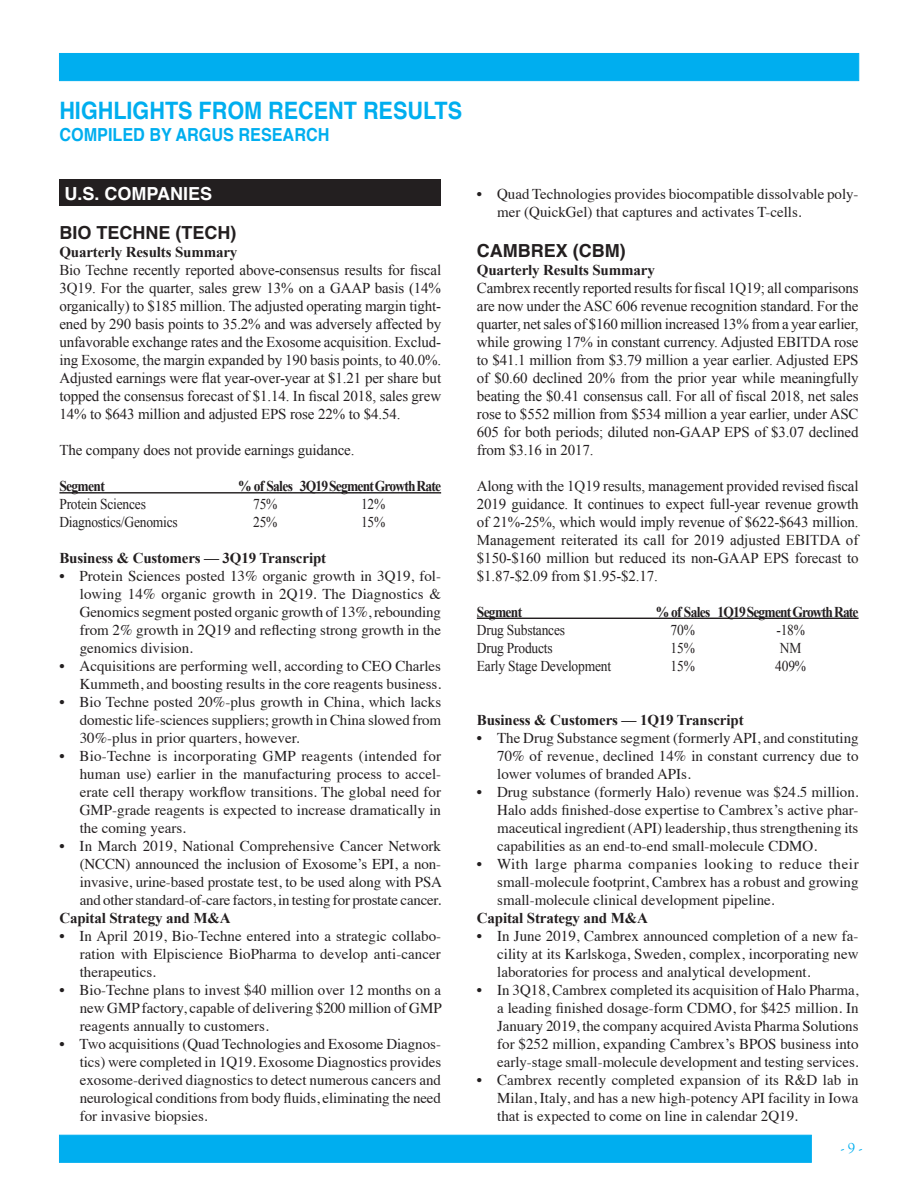
<style>
.page{position:relative;width:918px;height:1188px;background:#fff}
.page>*{position:absolute;margin:0;border:0;box-sizing:border-box;transform-origin:0 0}
.t1{font:700 24px "Helvetica";color:#00aeef;scale:.9 1}
.BPOS_Highlights_Co_H{font:700 18px "Helvetica";color:#231f20}
.t2{font:700 18px "Helvetica";color:#00aeef;scale:.9 1}
.BPOS_Highlights_US_F{font:700 18px "Helvetica";color:#fff}
.t3{font:15px/18px "Times";color:#231f20;text-align:justify}
.BPOS_Highlights_Body{font:15px/18px "Times New Roman";letter-spacing:-.01em;color:#231f20;text-align:justify}
.BPOS_Hightlights_Sub{font:700 15px "Times New Roman";letter-spacing:-.01em;color:#231f20}
.BPOS_Highlights_Tabl{font:15px "Times New Roman";letter-spacing:-.015em;color:#231f20;scale:.9 1}
.BPOS_Highlights_Tabl-2{font:700 15px "Times New Roman";letter-spacing:-.06em;color:#231f20;scale:.9 1}
.t4{font:15px "Goudy Old Sty";color:#00aeef}
</style>
<div class="page">
<div style="left:59px;top:1135px;width:753px;height:28px;background:#00aeef;border:1px solid #00aeef"></div>
<div style="left:59px;top:53px;width:800px;height:28px;background:#00aeef;border:1px solid #00aeef"></div>
<div style="left:59px;top:179px;width:382px;height:27px;background:#231f20"></div>
<hr style="left:59px;top:492px;width:382px;height:2px;background:#231f20">
<hr style="left:477px;top:618px;width:382px;height:1px;background:#231f20">
<p class="t1" style="left:59px;top:91px;width:449px">HIGHLIGHTS FROM RECENT RESULTS</p>
<p class="t2" style="left:59px;top:120px;width:302px">COMPILED BY ARGUS RESEARCH</p>
<p class="BPOS_Highlights_US_F" style="left:64px;top:179px;width:149px">U.S. COMPANIES</p>
<p class="BPOS_Highlights_Co_H" style="left:59px;top:218px;width:178px">BIO TECHNE (TECH)</p>
<p class="BPOS_Hightlights_Sub" style="left:59px;top:242px;width:180px">Quarterly Results Summary</p>
<p class="BPOS_Highlights_Body" style="left:59px;top:261px;width:383px">Bio Techne recently reported above-consensus results for fiscal 3Q19. For the quarter, sales grew 13% on a GAAP basis (14% organically) to $185 million. The adjusted operating margin tight&shy;ened by 290 basis points to 35.2% and was adversely affected by unfavorable exchange rates and the Exosome acquisition. Exclud&shy;ing Exosome, the margin expanded by 190 basis points, to 40.0%.<br>Adjusted earnings were flat year-over-year at $1.21 per share but topped the consensus forecast of $1.14. In fiscal 2018, sales grew 14% to $643 million and adjusted EPS rose 22% to $4.54.</p>
<p class="BPOS_Highlights_Body" style="left:59px;top:441px;width:297px">The company does not provide earnings guidance.</p>
<p class="BPOS_Highlights_Tabl-2" style="left:59px;top:476px;width:52px">Segment</p>
<p class="BPOS_Highlights_Tabl-2" style="left:238px;top:476px;width:227px">% of Sales 3Q19 Segment Growth Rate</p>
<p class="BPOS_Highlights_Tabl" style="left:59px;top:494px;width:98px">Protein Sciences</p>
<p class="BPOS_Highlights_Tabl" style="left:253px;top:494px;width:29px">75%</p>
<p class="BPOS_Highlights_Tabl" style="left:361px;top:494px;width:29px">12%</p>
<p class="BPOS_Highlights_Tabl" style="left:59px;top:512px;width:133px">Diagnostics/Genomics</p>
<p class="BPOS_Highlights_Tabl" style="left:253px;top:512px;width:29px">25%</p>
<p class="BPOS_Highlights_Tabl" style="left:361px;top:512px;width:29px">15%</p>
<p class="BPOS_Hightlights_Sub" style="left:59px;top:548px;width:268px">Business &amp; Customers — 3Q19 Transcript</p>
<p class="t3" style="left:80px;top:566px;width:363px;text-indent:-20px">• Protein Sciences posted 13% organic growth in 3Q19, fol&shy;lowing 14% organic growth in 2Q19. The Diagnostics &amp; Genomics segment posted organic growth of 13%, rebounding from 2% growth in 2Q19 and reflecting strong growth in the genomics division.</p>
<p class="t3" style="left:59px;top:656px;width:383px;text-align:right">• Acquisitions are performing well, according to CEO Charles<br>Kummeth, and boosting results in the core reagents business.</p>
<p class="t3" style="left:80px;top:692px;width:363px;text-indent:-20px">• Bio Techne posted 20%-plus growth in China, which lacks domestic life-sciences suppliers; growth in China slowed from 30%-plus in prior quarters, however.</p>
<p class="t3" style="left:80px;top:746px;width:363px;text-indent:-20px">• Bio-Techne is incorporating GMP reagents (intended for human use) earlier in the manufacturing process to accel&shy;erate cell therapy workflow transitions. The global need for GMP-grade reagents is expected to increase dramatically in the coming years.</p>
<p class="t3" style="left:80px;top:836px;width:364px;text-indent:-20px">• In March 2019, National Comprehensive Cancer Network (NCCN) announced the inclusion of Exosome’s EPI, a non&shy;invasive, urine-based prostate test, to be used along with PSA and other standard-of-care factors, in testing for prostate cancer.</p>
<p class="BPOS_Hightlights_Sub" style="left:59px;top:908px;width:173px">Capital Strategy and M&amp;A</p>
<p class="t3" style="left:80px;top:926px;width:363px;text-indent:-20px">• In April 2019, Bio-Techne entered into a strategic collabo&shy;ration with Elpiscience BioPharma to develop anti-cancer therapeutics.</p>
<p class="t3" style="left:80px;top:980px;width:364px;text-indent:-20px">• Bio-Techne plans to invest $40 million over 12 months on a new GMP factory, capable of delivering $200 million of GMP reagents annually to customers.</p>
<p class="t3" style="left:80px;top:1034px;width:363px;text-indent:-20px">• Two acquisitions (Quad Technologies and Exosome Diagnos&shy;tics) were completed in 1Q19. Exosome Diagnostics provides exosome-derived diagnostics to detect numerous cancers and neurological conditions from body fluids, eliminating the need for invasive biopsies.</p>
<p class="t3" style="left:497px;top:184px;width:363px;text-indent:-20px">• Quad Technologies provides biocompatible dissolvable poly&shy;mer (QuickGel) that captures and activates T-cells.</p>
<p class="BPOS_Highlights_Co_H" style="left:477px;top:236px;width:150px">CAMBREX (CBM)</p>
<p class="BPOS_Hightlights_Sub" style="left:477px;top:259px;width:180px">Quarterly Results Summary</p>
<p class="BPOS_Highlights_Body" style="left:477px;top:278px;width:383px">Cambrex recently reported results for fiscal 1Q19; all comparisons are now under the ASC 606 revenue recognition standard. For the quarter, net sales of $160 million increased 13% from a year earlier, while growing 17% in constant currency. Adjusted EBITDA rose to $41.1 million from $3.79 million a year earlier. Adjusted EPS of $0.60 declined 20% from the prior year while meaningfully beating the $0.41 consensus call. For all of fiscal 2018, net sales rose to $552 million from $534 million a year earlier, under ASC 605 for both periods; diluted non-GAAP EPS of $3.07 declined from $3.16 in 2017.</p>
<p class="BPOS_Highlights_Body" style="left:477px;top:476px;width:383px">Along with the 1Q19 results, management provided revised fiscal 2019 guidance. It continues to expect full-year revenue growth of 21%-25%, which would imply revenue of $622-$643 million.<br>Management reiterated its call for 2019 adjusted EBITDA of $150-$160 million but reduced its non-GAAP EPS forecast to $1.87-$2.09 from $1.95-$2.17.</p>
<p class="BPOS_Highlights_Tabl-2" style="left:477px;top:601px;width:52px">Segment</p>
<p class="BPOS_Highlights_Tabl-2" style="left:656px;top:601px;width:227px">% of Sales 1Q19 Segment Growth Rate</p>
<p class="BPOS_Highlights_Tabl" style="left:477px;top:620px;width:100px">Drug Substances</p>
<p class="BPOS_Highlights_Tabl" style="left:671px;top:620px;width:29px">70%</p>
<p class="BPOS_Highlights_Tabl" style="left:776px;top:620px;width:33px">-18%</p>
<p class="BPOS_Highlights_Tabl" style="left:477px;top:638px;width:86px">Drug Products</p>
<p class="BPOS_Highlights_Tabl" style="left:671px;top:638px;width:29px">15%</p>
<p class="BPOS_Highlights_Tabl" style="left:780px;top:638px;width:25px">NM</p>
<p class="BPOS_Highlights_Tabl" style="left:477px;top:656px;width:151px">Early Stage Development</p>
<p class="BPOS_Highlights_Tabl" style="left:671px;top:656px;width:29px">15%</p>
<p class="BPOS_Highlights_Tabl" style="left:775px;top:656px;width:36px">409%</p>
<p class="BPOS_Hightlights_Sub" style="left:477px;top:709px;width:268px">Business &amp; Customers — 1Q19 Transcript</p>
<p class="t3" style="left:497px;top:727px;width:363px;text-indent:-20px">• The Drug Substance segment (formerly API, and constituting 70% of revenue, declined 14% in constant currency due to lower volumes of branded APIs.</p>
<p class="t3" style="left:497px;top:781px;width:363px;text-indent:-20px">• Drug substance (formerly Halo) revenue was $24.5 million.<br>Halo adds finished-dose expertise to Cambrex’s active phar&shy;maceutical ingredient (API) leadership, thus strengthening its capabilities as an end-to-end small-molecule CDMO.</p>
<p class="t3" style="left:497px;top:853px;width:363px;text-indent:-20px">• With large pharma companies looking to reduce their small-molecule footprint, Cambrex has a robust and growing small-molecule clinical development pipeline.</p>
<p class="BPOS_Hightlights_Sub" style="left:477px;top:907px;width:173px">Capital Strategy and M&amp;A</p>
<p class="t3" style="left:497px;top:925px;width:363px;text-indent:-20px">• In June 2019, Cambrex announced completion of a new fa&shy;cility at its Karlskoga, Sweden, complex, incorporating new laboratories for process and analytical development.</p>
<p class="t3" style="left:497px;top:979px;width:363px;text-indent:-20px">• In 3Q18, Cambrex completed its acquisition of Halo Pharma, a leading finished dosage-form CDMO, for $425 million. In January 2019, the company acquired Avista Pharma Solutions for $252 million, expanding Cambrex’s BPOS business into early-stage small-molecule development and testing services.</p>
<p class="t3" style="left:497px;top:1069px;width:363px;text-indent:-20px">• Cambrex recently completed expansion of its R&amp;D lab in Milan, Italy, and has a new high-potency API facility in Iowa that is expected to come on line in calendar 2Q19.</p>
<p class="t4" style="left:841px;top:1140px;width:22px">- 9 -</p>
</div>
